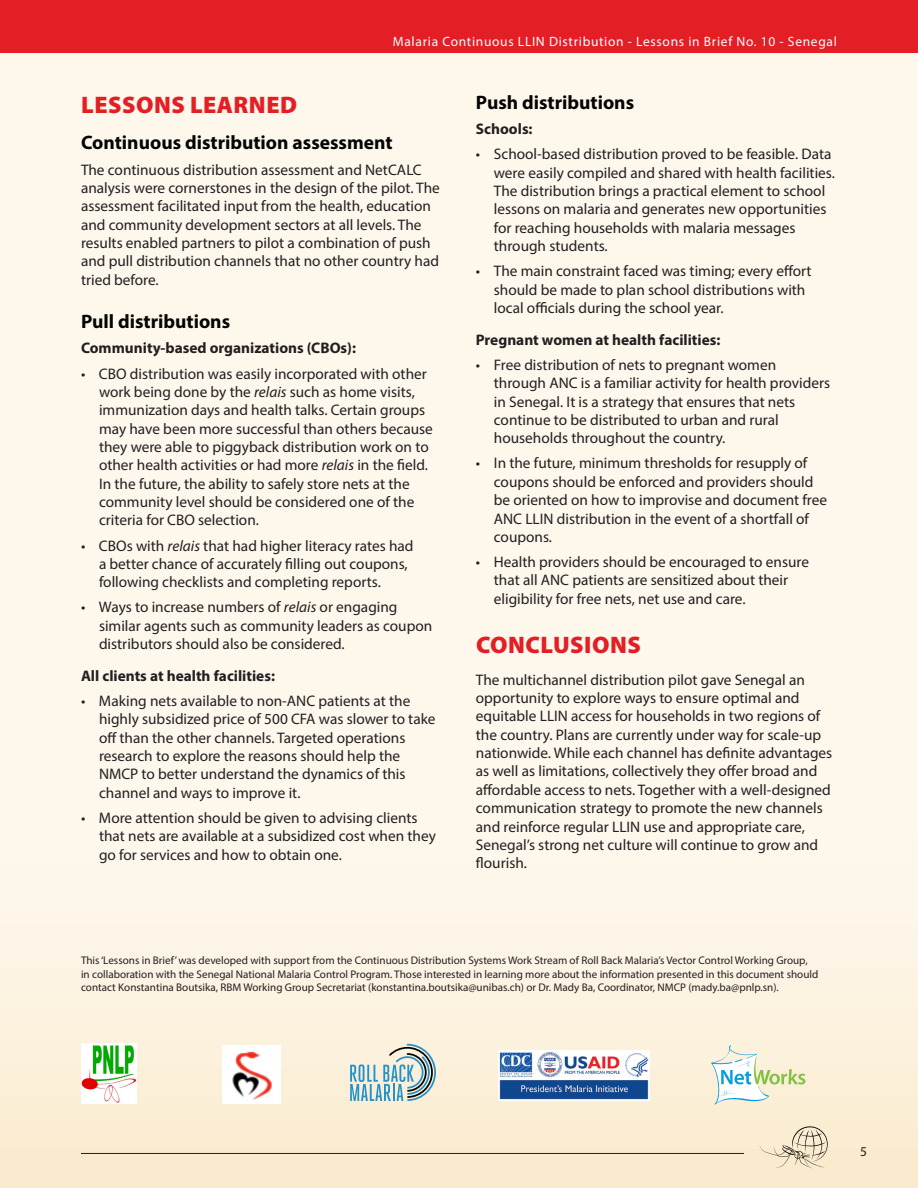
<style>
.page{position:relative;width:918px;height:1188px;background:#fff}
.page>*{position:absolute;margin:0;border:0;box-sizing:border-box;transform-origin:0 0}
.Header_1{font:900 24px "Myriad Pro";letter-spacing:.02em;color:#e41e25}
.Header_3{font:700 19.5px "Myriad Pro";color:#040503}
.Body_Main_with_bulle{font:15.3px/18.3px "Myriad Pro";color:#231f20}
.Body_Main{font:15.3px/18.3px "Myriad Pro";color:#231f20}
.Body_Main_with_bulle-2{font:700 15.3px "Myriad Pro";color:#231f20}
.Body_Main-2{font:700 15.3px "Myriad Pro";color:#231f20}
.t1{font:13.5px "Myriad Pro";letter-spacing:.05em;color:#fff}
.t2{font:13.5px "Myriad Pro";color:#231f20}
.Body_Main-3{font:11.1px/13.4px "Myriad Pro";color:#231f20}
.s1{font-style:italic}
</style>
<div class="page">
<div style="left:0;top:21px;width:917px;height:1167px;background:#fdf7ec"></div>
<div style="left:0;top:833px;width:918px;height:355px;background:linear-gradient(to bottom,#fdf9f0,#faebce)"></div>
<div style="left:0;top:0;width:918px;height:53px;background:#e41e25"></div>
<svg style="left:759px;top:1126px;width:69px;height:43px;background:#e4d7bd"></svg>
<hr style="left:81px;top:1153px;width:663px;height:1px;background:#231f20">
<img style="left:499px;top:1050px;width:150px;height:50px">
<svg style="left:711px;top:1044px;width:94px;height:61px"></svg>
<img style="left:81px;top:1044px;width:56px;height:59px">
<img style="left:223px;top:1046px;width:58px;height:58px">
<svg style="left:350px;top:1044px;width:86px;height:57px"></svg>
<p class="t1" style="left:393px;top:33px;width:446px">Malaria Continuous LLIN Distribution - Lessons in Brief No. 10 - Senegal</p>
<p class="Header_1" style="left:81px;top:88px;width:217px">LESSONS LEARNED</p>
<p class="Header_3" style="left:81px;top:130px;width:313px">Continuous distribution assessment</p>
<p class="Body_Main" style="left:81px;top:160px;width:360px">The continuous distribution assessment and NetCALC analysis were cornerstones in the design of the pilot. The assessment facilitated input from the health, education and community development sectors at all levels. The results enabled partners to pilot a combination of push and pull distribution channels that no other country had tried before.</p>
<p class="Header_3" style="left:81px;top:309px;width:151px">Pull distributions</p>
<p class="Body_Main-2" style="left:81px;top:338px;width:277px">Community-based organizations (CBOs):</p>
<p class="Body_Main_with_bulle" style="left:99px;top:364px;width:335px;text-indent:-18px">• CBO distribution was easily incorporated with other work being done by the <span class="s1">relais</span> such as home visits, immunization days and health talks. Certain groups may have been more successful than others because they were able to piggyback distribution work on to other health activities or had more <span class="s1">relais</span> in the field.<br>In the future, the ability to safely store nets at the community level should be considered one of the criteria for CBO selection.</p>
<p class="Body_Main_with_bulle" style="left:99px;top:536px;width:316px;text-indent:-18px">• CBOs with <span class="s1">relais</span> that had higher literacy rates had a better chance of accurately filling out coupons, following checklists and completing reports.</p>
<p class="Body_Main_with_bulle" style="left:99px;top:598px;width:335px;text-indent:-18px">• Ways to increase numbers of <span class="s1">relais</span> or engaging similar agents such as community leaders as coupon distributors should also be considered.</p>
<p class="Body_Main_with_bulle-2" style="left:81px;top:666px;width:196px">All clients at health facilities:</p>
<p class="Body_Main_with_bulle" style="left:99px;top:692px;width:338px;text-indent:-18px">• Making nets available to non-ANC patients at the highly subsidized price of 500 CFA was slower to take off than the other channels. Targeted operations research to explore the reasons should help the NMCP to better understand the dynamics of this channel and ways to improve it.</p>
<p class="Body_Main_with_bulle" style="left:99px;top:808px;width:338px;text-indent:-18px">• More attention should be given to advising clients that nets are available at a subsidized cost when they go for services and how to obtain one.</p>
<p class="Header_3" style="left:476px;top:90px;width:160px">Push distributions</p>
<p class="Body_Main-2" style="left:476px;top:119px;width:58px">Schools:</p>
<p class="Body_Main_with_bulle" style="left:494px;top:145px;width:343px;text-indent:-18px">• School-based distribution proved to be feasible. Data were easily compiled and shared with health facilities.<br>The distribution brings a practical element to school lessons on malaria and generates new opportunities for reaching households with malaria messages through students.</p>
<p class="Body_Main_with_bulle" style="left:494px;top:262px;width:319px;text-indent:-18px">• The main constraint faced was timing; every effort should be made to plan school distributions with local officials during the school year.</p>
<p class="Body_Main_with_bulle-2" style="left:476px;top:330px;width:246px">Pregnant women at health facilities:</p>
<p class="Body_Main_with_bulle" style="left:494px;top:355px;width:338px;text-indent:-18px">• Free distribution of nets to pregnant women through ANC is a familiar activity for health providers in Senegal. It is a strategy that ensures that nets continue to be distributed to urban and rural households throughout the country.</p>
<p class="Body_Main_with_bulle" style="left:494px;top:454px;width:335px;text-indent:-18px">• In the future, minimum thresholds for resupply of coupons should be enforced and providers should be oriented on how to improvise and document free ANC LLIN distribution in the event of a shortfall of coupons.</p>
<p class="Body_Main_with_bulle" style="left:494px;top:553px;width:317px;text-indent:-18px">• Health providers should be encouraged to ensure that all ANC patients are sensitized about their eligibility for free nets, net use and care.</p>
<p class="Header_1" style="left:476px;top:629px;width:166px">CONCLUSIONS</p>
<p class="Body_Main" style="left:476px;top:670px;width:358px">The multichannel distribution pilot gave Senegal an opportunity to explore ways to ensure optimal and equitable LLIN access for households in two regions of the country. Plans are currently under way for scale-up nationwide. While each channel has definite advantages as well as limitations, collectively they offer broad and affordable access to nets. Together with a well-designed communication strategy to promote the new channels and reinforce regular LLIN use and appropriate care, Senegal’s strong net culture will continue to grow and flourish.</p>
<p class="Body_Main-3" style="left:81px;top:954px;width:739px">This ‘Lessons in Brief’ was developed with support from the Continuous Distribution Systems Work Stream of Roll Back Malaria’s Vector Control Working Group, in collaboration with the Senegal National Malaria Control Program. Those interested in learning more about the information presented in this document should contact Konstantina Boutsika, RBM Working Group Secretariat (konstantina.boutsika@unibas.ch) or Dr. Mady Ba, Coordinator, NMCP (mady.ba@pnlp.sn).</p>
<p class="t2" style="left:860px;top:1143px;width:8px">5</p>
</div>
